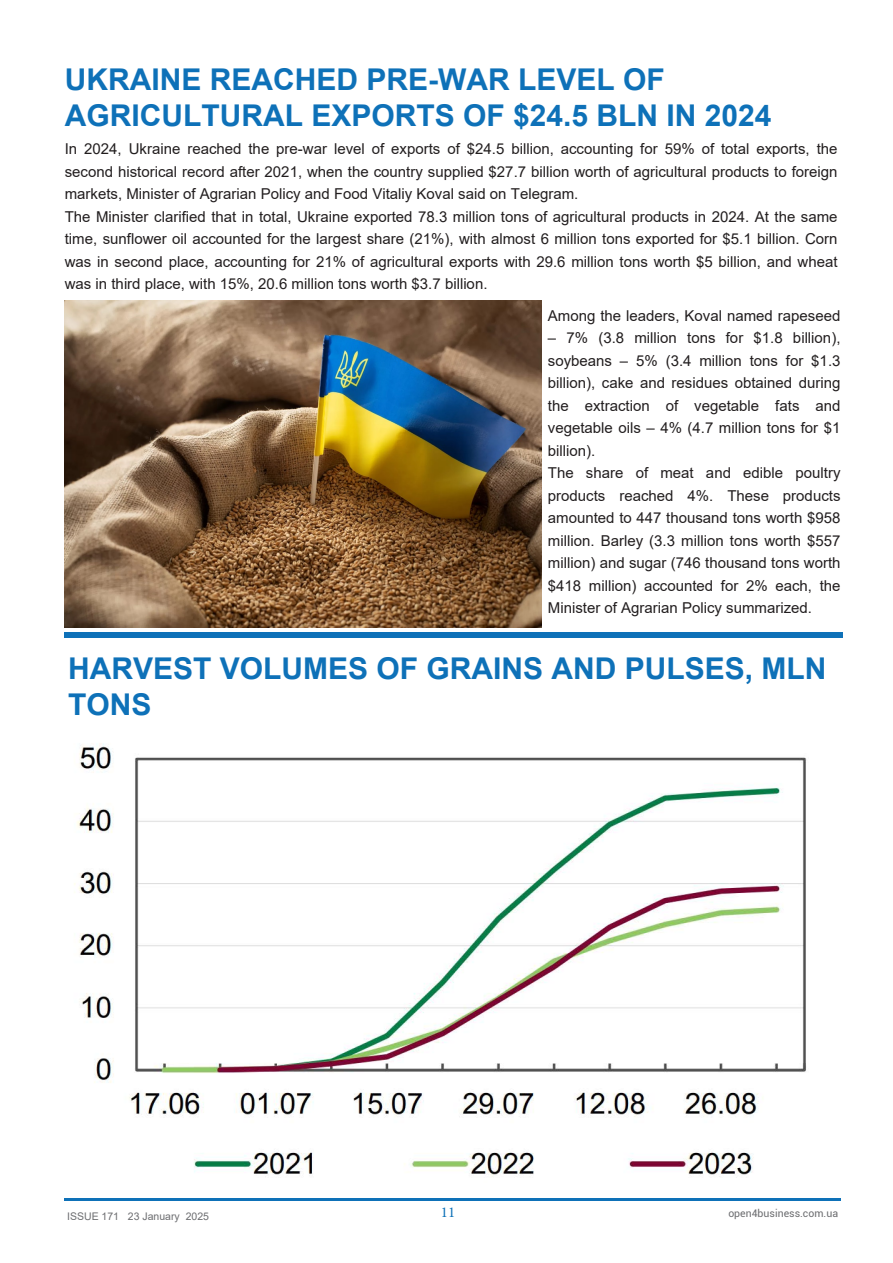
<style>
.page{position:relative;width:893px;height:1263px;background:#fff}
.page>*{position:absolute;margin:0;border:0;box-sizing:border-box;transform-origin:0 0}
.t1{font:700 30px/36px "Arial";color:#0e71b8}
.t2{font:15px/22.5px "Arial";color:#221e1f}
.t3{font:15px "Minion Pro";color:#0e71b8}
.t4{font:10.5px "Arial";color:#6c6d70}
.t5{font:10.5px "Roboto";color:#6c6d70}
</style>
<div class="page">
<hr style="left:64px;top:1198px;width:776px;height:3px;background:#0e71b8">
<img style="left:74px;top:743px;width:733px;height:435px">
<div style="left:64px;top:632px;width:779px;height:6px;background:#0e71b8"></div>
<img style="left:65px;top:300px;width:476px;height:328px">
<h1 class="t1" style="left:65px;top:61px;width:708px">UKRAINE REACHED PRE-WAR LEVEL OF<br>AGRICULTURAL EXPORTS OF $24.5 BLN IN 2024</h1>
<p class="t2" style="left:65px;top:138px;width:774px">In 2024, Ukraine reached the pre-war level of exports of $24.5 billion, accounting for 59% of total exports, the second historical record after 2021, when the country supplied $27.7 billion worth of agricultural products to foreign markets, Minister of Agrarian Policy and Food Vitaliy Koval said on Telegram.<br>The Minister clarified that in total, Ukraine exported 78.3 million tons of agricultural products in 2024. At the same time, sunflower oil accounted for the largest share (21%), with almost 6 million tons exported for $5.1 billion. Corn was in second place, accounting for 21% of agricultural exports with 29.6 million tons worth $5 billion, and wheat was in third place, with 15%, 20.6 million tons worth $3.7 billion.</p>
<p class="t2" style="left:548px;top:304px;width:294px">Among the leaders, Koval named rapeseed</p>
<p class="t2" style="left:548px;top:327px;width:294px">– 7% (3.8 million tons for $1.8 billion), soybeans – 5% (3.4 million tons for $1.3 billion), cake and residues obtained during the extraction of vegetable fats and vegetable oils – 4% (4.7 million tons for $1 billion).<br>The share of meat and edible poultry products reached 4%. These products amounted to 447 thousand tons worth $958 million. Barley (3.3 million tons worth $557 million) and sugar (746 thousand tons worth $418 million) accounted for 2% each, the Minister of Agrarian Policy summarized.</p>
<h1 class="t1" style="left:68px;top:651px;width:760px">HARVEST VOLUMES OF GRAINS AND PULSES, MLN<br>TONS</h1>
<p class="t4" style="left:67px;top:1209px;width:143px">ISSUE 171 23 January 2025</p>
<p class="t3" style="left:441px;top:1202px;width:16px">11</p>
<p class="t5" style="left:728px;top:1206px;width:111px">open4business.com.ua</p>
</div>
